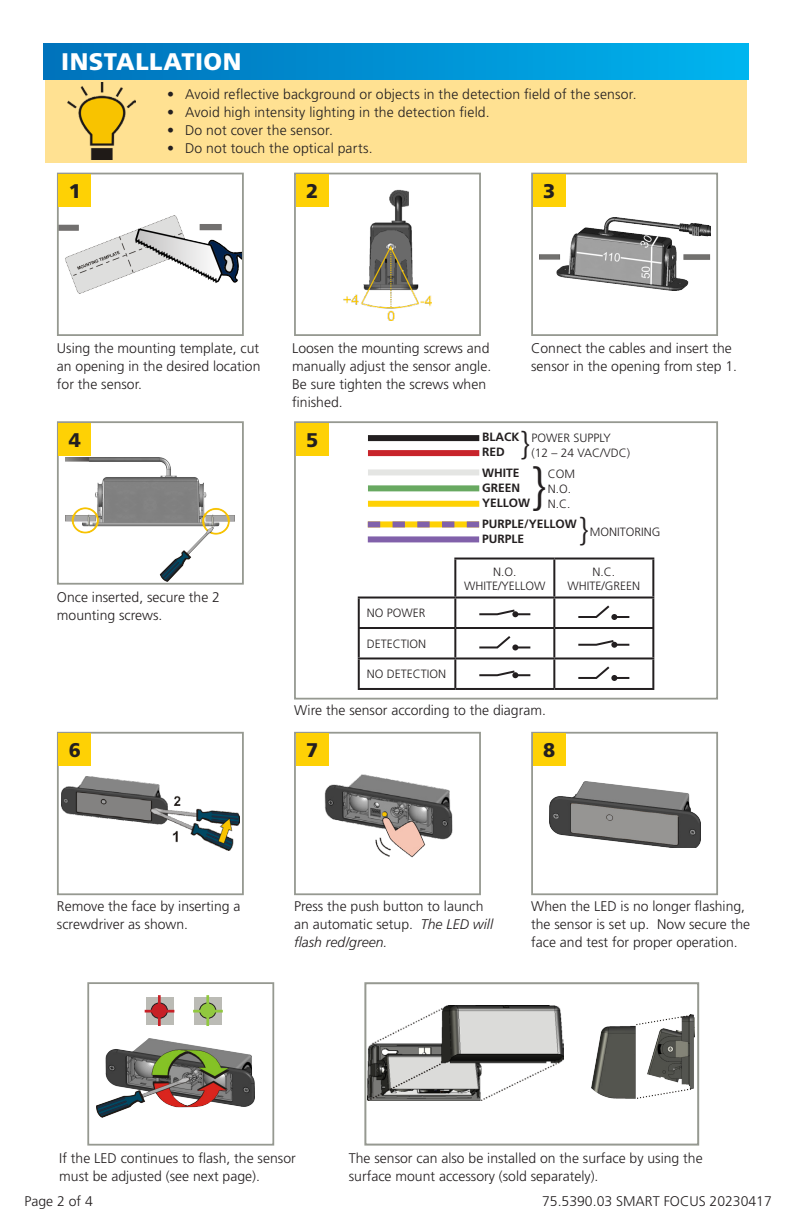
<style>
.page{position:relative;width:792px;height:1224px;background:#fff}
.page>*{position:absolute;margin:0;border:0;box-sizing:border-box;transform-origin:0 0}
.t1{font:300 50px "Frutiger LT Std";color:#231f20}
.t2{font:300 32px "Frutiger LT Std";color:#231f20}
.t3{font:900 24px "Frutiger LT Std";letter-spacing:.02em;color:#fff}
.t4{font:900 19.8px "Frutiger LT Std";color:#231f20}
.t5{font:300 14px/18px "Frutiger LT Std";color:#231f20}
.t6{font:300 12px/15px "Frutiger LT Std";color:#231f20}
.t7{font:700 12px/15px "Frutiger LT Std";color:#231f20}
.s1{font-style:italic}
</style>
<div class="page">
<div style="left:45px;top:79px;width:702px;height:84px;background:#ffe192"></div>
<img style="left:68px;top:82px;width:67px;height:78px">
<div style="left:43px;top:43px;width:706px;height:36px;background:linear-gradient(to right,#0070ba,#00b3ee)"></div>
<div style="left:146px;top:997px;width:28px;height:27px;background:#bbbbb5"></div>
<svg style="left:151px;top:1003px;width:16px;height:15px"></svg>
<div style="left:151px;top:1003px;width:17px;height:16px;border:1px solid #231f20;border-radius:50%"></div>
<hr style="left:158px;top:995px;width:3px;height:31px;background:#c72026">
<hr style="left:145px;top:1010px;width:29px;height:3px;background:#c72026">
<div style="left:194px;top:997px;width:28px;height:27px;background:#bbbbb5"></div>
<div style="left:200px;top:1003px;width:16px;height:15px;background:#91c83f;border-radius:50%"></div>
<div style="left:199px;top:1003px;width:17px;height:16px;border:1px solid #231f20;border-radius:50%"></div>
<hr style="left:206px;top:995px;width:3px;height:31px;background:#91c83f">
<hr style="left:193px;top:1010px;width:30px;height:3px;background:#91c83f">
<img style="left:97px;top:1039px;width:158px;height:79px">
<div style="left:87px;top:982px;width:187px;height:164px;border:2px solid #969991"></div>
<img style="left:368px;top:1006px;width:195px;height:95px">
<img style="left:591px;top:1014px;width:103px;height:84px">
<div style="left:364px;top:982px;width:335px;height:164px;border:2px solid #969991"></div>
<img style="left:60px;top:215px;width:181px;height:78px">
<div style="left:57px;top:173px;width:187px;height:163px;border:2px solid #969991"></div>
<div style="left:59px;top:174px;width:32px;height:33px;background:#fed105"></div>
<img style="left:66px;top:458px;width:169px;height:123px">
<div style="left:57px;top:421px;width:187px;height:164px;border:2px solid #969991"></div>
<div style="left:59px;top:423px;width:32px;height:32px;background:#fed105"></div>
<img style="left:61px;top:776px;width:178px;height:75px">
<div style="left:57px;top:732px;width:187px;height:163px;border:2px solid #969991"></div>
<div style="left:59px;top:734px;width:32px;height:32px;background:#fed105"></div>
<img style="left:324px;top:739px;width:129px;height:119px">
<div style="left:294px;top:732px;width:187px;height:163px;border:2px solid #969991"></div>
<div style="left:296px;top:734px;width:32px;height:32px;background:#fed105"></div>
<img style="left:549px;top:781px;width:151px;height:67px">
<div style="left:531px;top:732px;width:187px;height:163px;border:2px solid #969991"></div>
<div style="left:533px;top:734px;width:32px;height:32px;background:#fed105"></div>
<img style="left:343px;top:189px;width:89px;height:132px">
<div style="left:294px;top:173px;width:187px;height:163px;border:2px solid #969991"></div>
<div style="left:296px;top:174px;width:32px;height:33px;background:#fed105"></div>
<img style="left:539px;top:218px;width:171px;height:73px">
<div style="left:531px;top:173px;width:187px;height:163px;border:2px solid #969991"></div>
<div style="left:533px;top:174px;width:32px;height:33px;background:#fed105"></div>
<div style="left:368px;top:450px;width:111px;height:6px;background:#c8242b"></div>
<div style="left:368px;top:435px;width:111px;height:6px;background:#231f20"></div>
<div style="left:368px;top:469px;width:111px;height:6px;background:#e4e5e3"></div>
<div style="left:368px;top:485px;width:111px;height:6px;background:#68a961"></div>
<div style="left:368px;top:501px;width:111px;height:6px;background:#fed105"></div>
<svg style="left:368px;top:521px;width:111px;height:6px"></svg>
<div style="left:368px;top:536px;width:111px;height:6px;background:#8161aa"></div>
<div style="left:294px;top:421px;width:424px;height:279px;border:2px solid #969991"></div>
<hr style="left:454px;top:558px;width:100px;height:2px;background:#231f20">
<hr style="left:454px;top:560px;width:2px;height:37px;background:#231f20">
<hr style="left:554px;top:558px;width:100px;height:2px;background:#231f20">
<hr style="left:553px;top:560px;width:2px;height:37px;background:#231f20">
<hr style="left:652px;top:560px;width:2px;height:37px;background:#231f20">
<hr style="left:358px;top:597px;width:97px;height:2px;background:#231f20">
<hr style="left:358px;top:599px;width:2px;height:28px;background:#231f20">
<hr style="left:455px;top:597px;width:99px;height:2px;background:#231f20">
<hr style="left:454px;top:599px;width:2px;height:28px;background:#231f20">
<hr style="left:554px;top:597px;width:100px;height:2px;background:#231f20">
<hr style="left:553px;top:599px;width:2px;height:28px;background:#231f20">
<hr style="left:652px;top:599px;width:2px;height:28px;background:#231f20">
<hr style="left:358px;top:627px;width:97px;height:2px;background:#231f20">
<hr style="left:358px;top:629px;width:2px;height:28px;background:#231f20">
<hr style="left:455px;top:627px;width:99px;height:2px;background:#231f20">
<hr style="left:454px;top:629px;width:2px;height:28px;background:#231f20">
<hr style="left:554px;top:627px;width:100px;height:2px;background:#231f20">
<hr style="left:553px;top:629px;width:2px;height:28px;background:#231f20">
<hr style="left:652px;top:629px;width:2px;height:28px;background:#231f20">
<hr style="left:358px;top:657px;width:97px;height:2px;background:#231f20">
<hr style="left:358px;top:659px;width:2px;height:29px;background:#231f20">
<hr style="left:455px;top:657px;width:99px;height:2px;background:#231f20">
<hr style="left:454px;top:659px;width:2px;height:29px;background:#231f20">
<hr style="left:554px;top:657px;width:100px;height:2px;background:#231f20">
<hr style="left:553px;top:659px;width:2px;height:29px;background:#231f20">
<hr style="left:652px;top:659px;width:2px;height:29px;background:#231f20">
<hr style="left:358px;top:688px;width:97px;height:2px;background:#231f20">
<hr style="left:455px;top:688px;width:99px;height:2px;background:#231f20">
<hr style="left:554px;top:688px;width:100px;height:2px;background:#231f20">
<svg style="left:479px;top:609px;width:51px;height:8px"></svg>
<svg style="left:578px;top:605px;width:51px;height:15px"></svg>
<svg style="left:479px;top:636px;width:51px;height:14px"></svg>
<svg style="left:578px;top:640px;width:51px;height:8px"></svg>
<svg style="left:479px;top:670px;width:51px;height:8px"></svg>
<svg style="left:578px;top:666px;width:51px;height:15px"></svg>
<div style="left:296px;top:423px;width:32px;height:32px;background:#fed105"></div>
<p class="t3" style="left:61px;top:47px;width:182px">INSTALLATION</p>
<p class="t4" style="left:69px;top:179px;width:14px">1</p>
<p class="t5" style="left:167px;top:85px;width:471px">• Avoid reflective background or objects in the detection field of the sensor.</p>
<p class="t5" style="left:167px;top:103px;width:324px">• Avoid high intensity lighting in the detection field.</p>
<p class="t5" style="left:167px;top:121px;width:167px">• Do not cover the sensor.</p>
<p class="t5" style="left:167px;top:139px;width:207px">• Do not touch the optical parts.</p>
<p class="t4" style="left:306px;top:179px;width:14px">2</p>
<p class="t4" style="left:543px;top:179px;width:14px">3</p>
<p class="t5" style="left:57px;top:339px;width:205px;text-align:justify">Using the mounting template, cut an opening in the desired location for the sensor.</p>
<p class="t4" style="left:69px;top:428px;width:14px">4</p>
<p class="t5" style="left:57px;top:588px;width:165px">Once inserted, secure the 2 mounting screws.</p>
<p class="t5" style="left:292px;top:339px;width:201px">Loosen the mounting screws and manually adjust the sensor angle.</p>
<p class="t5" style="left:292px;top:375px;width:195px">Be sure tighten the screws when finished.</p>
<p class="t5" style="left:531px;top:339px;width:207px">Connect the cables and insert the sensor in the opening from step 1.</p>
<p class="t4" style="left:306px;top:428px;width:14px">5</p>
<p class="t6" style="left:367px;top:606px;width:60px">NO POWER</p>
<p class="t6" style="left:367px;top:636px;width:61px">DETECTION</p>
<p class="t6" style="left:367px;top:667px;width:81px">NO DETECTION</p>
<p class="t2" style="left:521px;top:426px;width:10px">}</p>
<p class="t7" style="left:482px;top:430px;width:39px">BLACK<br>RED</p>
<p class="t7" style="left:482px;top:466px;width:50px">WHITE<br>GREEN<br>YELLOW</p>
<p class="t7" style="left:482px;top:516px;width:96px">PURPLE/YELLOW<br>PURPLE</p>
<p class="t6" style="left:590px;top:524px;width:72px">MONITORING</p>
<p class="t6" style="left:531px;top:431px;width:81px">POWER SUPPLY</p>
<p class="t6" style="left:531px;top:446px;width:100px">(12 – 24 VAC/VDC)</p>
<p class="t1" style="left:533px;top:458px;width:15px">}</p>
<p class="t6" style="left:548px;top:466px;width:29px">COM<br>N.O.<br>N.C.</p>
<p class="t2" style="left:580px;top:512px;width:10px">}</p>
<p class="t6" style="left:493px;top:564px;width:25px">N.O.</p>
<p class="t6" style="left:464px;top:578px;width:83px">WHITE/YELLOW</p>
<p class="t6" style="left:593px;top:564px;width:24px">N.C.</p>
<p class="t6" style="left:568px;top:578px;width:74px">WHITE/GREEN</p>
<p class="t5" style="left:294px;top:701px;width:253px">Wire the sensor according to the diagram.</p>
<p class="t4" style="left:69px;top:738px;width:14px">6</p>
<p class="t4" style="left:306px;top:738px;width:14px">7</p>
<p class="t4" style="left:543px;top:738px;width:14px">8</p>
<p class="t5" style="left:57px;top:898px;width:185px">Remove the face by inserting a screwdriver as shown.</p>
<p class="t5" style="left:294px;top:898px;width:201px">Press the push button to launch an automatic setup. <span class="s1">The LED will flash red/green.</span></p>
<p class="t5" style="left:531px;top:898px;width:221px">When the LED is no longer flashing, the sensor is set up. Now secure the face and test for proper operation.</p>
<p class="t5" style="left:59px;top:1149px;width:238px">If the LED continues to flash, the sensor must be adjusted (see next page).</p>
<p class="t5" style="left:349px;top:1149px;width:355px">The sensor can also be installed on the surface by using the surface mount accessory (sold separately).</p>
<p class="t5" style="left:24px;top:1192px;width:70px">Page 2 of 4</p>
<p class="t5" style="left:542px;top:1192px;width:231px">75.5390.03 SMART FOCUS 20230417</p>
</div>
